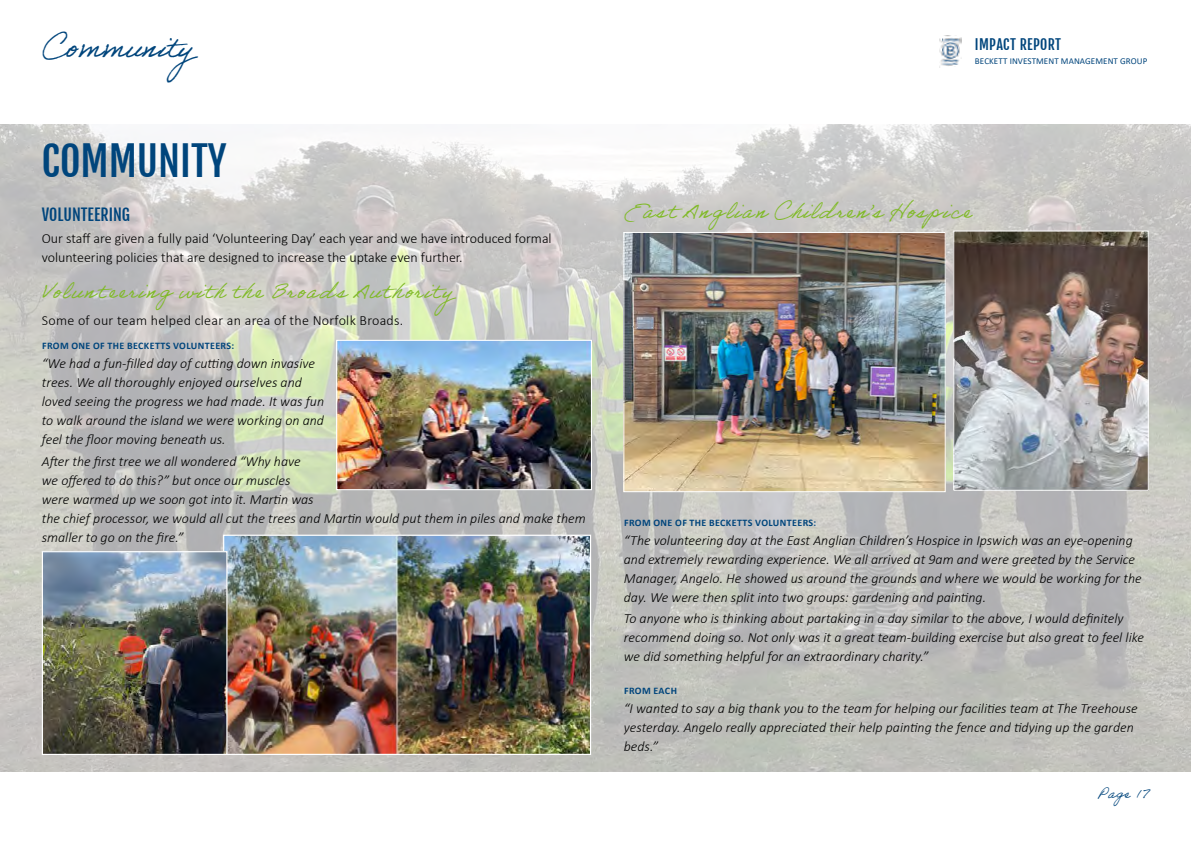
<style>
.page{position:relative;width:1191px;height:842px;background:#fff}
.page>*{position:absolute;margin:0;border:0;box-sizing:border-box;transform-origin:0 0}
.t1{font:40px "Fjalla One";color:#00457c}
.t2{font:30px "Adobe Handwriting Ernie";letter-spacing:.01em;color:#00457c}
.t3{font:21px "Adobe Handwriting Ernie";letter-spacing:.09em;color:#80ba27}
.t4{font:16px "Fjalla One";color:#00457c}
.t5{font:italic 300 14px/19px "Calibri";color:#000}
.t6{font:300 14px/19px "Calibri";color:#000}
.t7{font:300 14px "Calibri";letter-spacing:.02em;color:#000}
.t8{font:14px "Fjalla One";letter-spacing:.025em;color:#00457c}
.t9{font:14px "Adobe Handwriting Ernie";letter-spacing:.05em;color:#00457c}
.t10{font:700 10px "Calibri";letter-spacing:.04em;color:#00457c}
.t11{font:9px "Calibri";letter-spacing:.01em;color:#00457c}
</style>
<div class="page">
<img style="left:939px;top:36px;width:22px;height:32px">
<img style="left:0;top:125px;width:1191px;height:646px">
<img style="left:625px;top:234px;width:318px;height:256px">
<div style="left:623px;top:232px;width:322px;height:260px;border:1px solid #fff"></div>
<img style="left:955px;top:233px;width:191px;height:256px">
<div style="left:953px;top:231px;width:195px;height:260px;border:1px solid #fff"></div>
<img style="left:225px;top:537px;width:364px;height:216px">
<div style="left:223px;top:535px;width:368px;height:220px;border:1px solid #fff"></div>
<img style="left:44px;top:553px;width:181px;height:200px">
<div style="left:42px;top:551px;width:185px;height:204px;border:1px solid #fff"></div>
<img style="left:338px;top:342px;width:252px;height:146px">
<div style="left:336px;top:340px;width:256px;height:150px;border:1px solid #fff"></div>
<h2 class="t2" style="left:42px;top:29px;width:169px">Community</h2>
<h1 class="t1" style="left:42px;top:136px;width:186px">COMMUNITY</h1>
<p class="t4" style="left:42px;top:205px;width:90px">VOLUNTEERING</p>
<p class="t6" style="left:42px;top:229px;width:511px">Our staff are given a fully paid ‘Volunteering Day’ each year and we have introduced formal volunteering policies that are designed to increase the uptake even further.</p>
<h3 class="t3" style="left:42px;top:278px;width:424px">Volunteering with the Broads Authority</h3>
<p class="t7" style="left:42px;top:312px;width:363px">Some of our team helped clear an area of the Norfolk Broads.</p>
<p class="t10" style="left:42px;top:339px;width:194px">FROM ONE OF THE BECKETTS VOLUNTEERS:</p>
<p class="t5" style="left:42px;top:354px;width:284px">“We had a fun-filled day of cutting down invasive trees. We all thoroughly enjoyed ourselves and loved seeing the progress we had made. It was fun to walk around the island we were working on and feel the floor moving beneath us.</p>
<p class="t5" style="left:42px;top:452px;width:545px">After the first tree we all wondered “Why have<br>we offered to do this?” but once our muscles<br>were warmed up we soon got into it. Martin was<br>the chief processor, we would all cut the trees and Martin would put them in piles and make them smaller to go on the fire.”</p>
<p class="t8" style="left:975px;top:36px;width:88px">IMPACT REPORT</p>
<p class="t11" style="left:975px;top:55px;width:174px">BECKETT INVESTMENT MANAGEMENT GROUP</p>
<h3 class="t3" style="left:624px;top:198px;width:349px">East Anglian Children’s Hospice</h3>
<p class="t10" style="left:624px;top:515px;width:194px">FROM ONE OF THE BECKETTS VOLUNTEERS:</p>
<p class="t5" style="left:624px;top:530px;width:519px">“The volunteering day at the East Anglian Children’s Hospice in Ipswich was an eye-opening and extremely rewarding experience. We all arrived at 9am and were greeted by the Service Manager, Angelo. He showed us around the grounds and where we would be working for the day. We were then split into two groups: gardening and painting.</p>
<p class="t5" style="left:624px;top:609px;width:521px">To anyone who is thinking about partaking in a day similar to the above, I would definitely recommend doing so. Not only was it a great team-building exercise but also great to feel like we did something helpful for an extraordinary charity.”</p>
<p class="t10" style="left:624px;top:684px;width:54px">FROM EACH</p>
<p class="t5" style="left:624px;top:699px;width:515px">“I wanted to say a big thank you to the team for helping our facilities team at The Treehouse yesterday. Angelo really appreciated their help painting the fence and tidying up the garden beds.”</p>
<p class="t9" style="left:1098px;top:785px;width:53px">Page 17</p>
</div>
